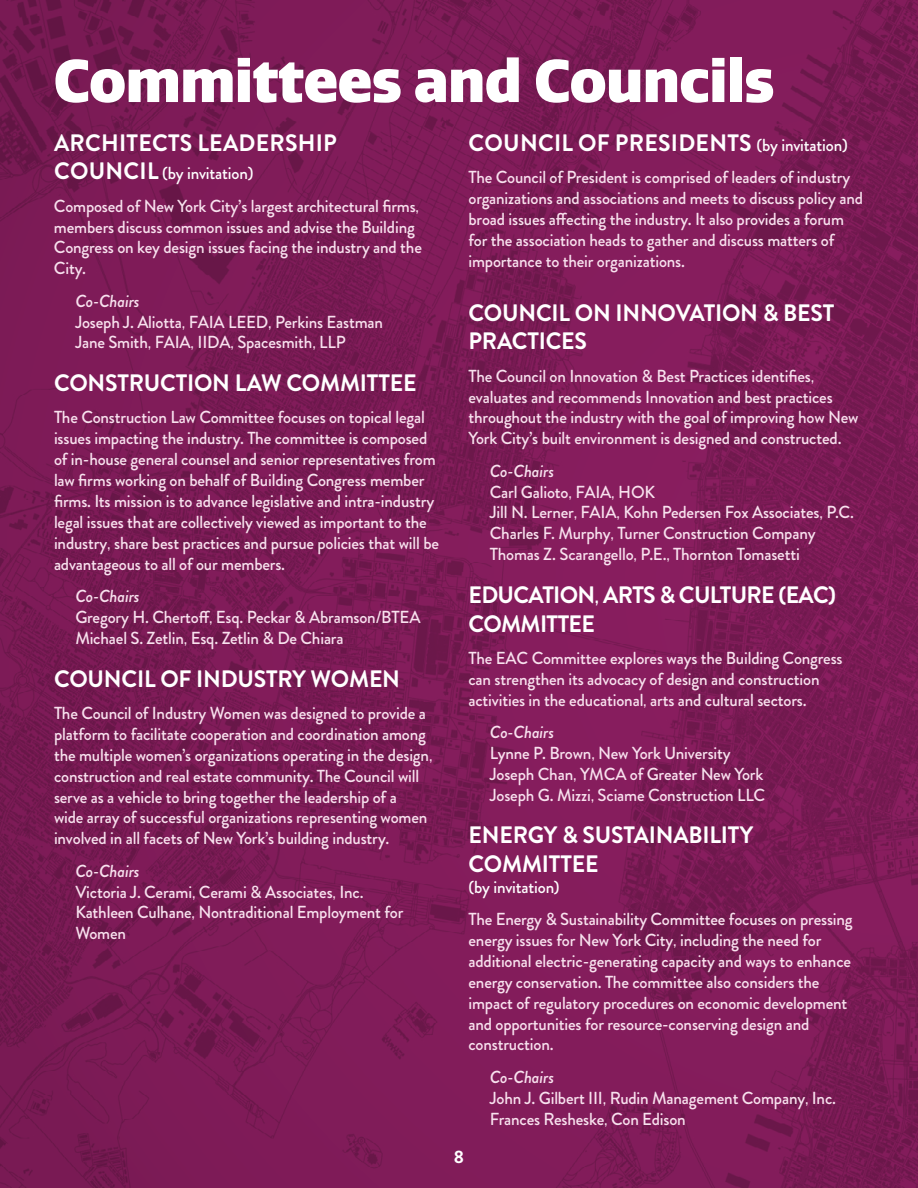
<style>
.page{position:relative;width:918px;height:1188px;background:#fff}
.page>*{position:absolute;margin:0;border:0;box-sizing:border-box;transform-origin:0 0}
.t1{font:900 58.5px "Quatro";color:#fff}
.t2{font:700 23.7px/28.5px "Brandon Grotesque";letter-spacing:-.01em;color:#fff}
.t3{font:700 23.7px "Brandon Grotesque";letter-spacing:.01em;color:#fff}
.t4{font:700 23.7px/28.5px "Brandon Grotesque";letter-spacing:-.03em;color:#fff}
.t5{font:700 18px "Brandon Grotesque";color:#fff}
.t6{font:500 17.4px/20.9px "Brandon Grotesque";letter-spacing:-.01em;color:#f8e1ee}
.t7{font:500 17.4px "Brandon Grotesque";letter-spacing:-.01em;color:#fff}
.s1{font-weight:700;font-size:23.7px;color:#fff}
.s2{color:#fff}
.s3{font-family:"Benton Sans Comp";font-weight:400}
.s4{font-style:italic}
.s5{font-weight:500;font-size:17.4px}
</style>
<div class="page">
<img style="left:0;top:0;width:918px;height:1188px">
<h1 class="t1" style="left:54px;top:46px;width:721px">Committees and Councils</h1>
<h2 class="t3" style="left:54px;top:126px;width:284px">ARCHITECTS LEADERSHIP</h2>
<p class="t6" style="left:54px;top:158px;width:367px;line-height:32.2px"><span class="s1">COUNCIL</span> <span class="s2">(by invitation)<br></span>Composed of New York City’s largest architectural firms<span class="s3">,</span></p>
<p class="t6" style="left:54px;top:216px;width:370px">members discuss common issues and advise the Building<br>Congress on key design issues facing the industry and the<br>City.</p>
<p class="t6" style="left:75px;top:291px;width:309px"><span class="s4">Co-Chairs<br></span>Joseph J. Aliotta<span class="s3">,</span> FAIA LEED<span class="s3">,</span> Perkins Eastman<br>Jane Smith<span class="s3">,</span> FAIA<span class="s3">,</span> IIDA<span class="s3">,</span> Spacesmith<span class="s3">,</span> LLP</p>
<h2 class="t2" style="left:54px;top:369px;width:364px">CONSTRUCTION LAW COMMITTEE</h2>
<p class="t6" style="left:54px;top:407px;width:387px">The Construction Law Committee focuses on topical legal issues impacting the industry. The committee is composed of in-house general counsel and senior representatives from law firms working on behalf of Building Congress member firms. Its mission is to advance legislative and intra-industry legal issues that are collectively viewed as important to the industry<span class="s3">,</span> share best practices and pursue policies that will be advantageous to all of our members.</p>
<p class="t6" style="left:75px;top:586px;width:347px"><span class="s4">Co-Chairs<br></span>Gregory H. Chertoff<span class="s3">,</span> Esq. Peckar &amp; Abramson/BTEA<br>Michael S. Zetlin<span class="s3">,</span> Esq. Zetlin &amp; De Chiara</p>
<h2 class="t2" style="left:54px;top:665px;width:348px">COUNCIL OF INDUSTRY WOMEN</h2>
<p class="t6" style="left:54px;top:703px;width:380px">The Council of Industry Women was designed to provide a platform to facilitate cooperation and coordination among the multiple women’s organizations operating in the design<span class="s3">, </span>construction and real estate community. The Council will serve as a vehicle to bring together the leadership of a<br>wide array of successful organizations representing women involved in all facets of New York’s building industry.</p>
<p class="t6" style="left:75px;top:861px;width:330px"><span class="s4">Co-Chairs<br></span>Victoria J. Cerami<span class="s3">,</span> Cerami &amp; Associates<span class="s3">,</span> Inc.<br>Kathleen Culhane<span class="s3">,</span> Nontraditional Employment for<br>Women</p>
<h2 class="t3" style="left:469px;top:126px;width:381px">COUNCIL OF PRESIDENTS <span class="s5">(by invitation)</span></h2>
<p class="t6" style="left:468px;top:167px;width:396px">The Council of President is comprised of leaders of industry organizations and associations and meets to discuss policy and broad issues affecting the industry. It also provides a forum for the association heads to gather and discuss matters of importance to their organizations.</p>
<h2 class="t2" style="left:468px;top:299px;width:367px">COUNCIL ON INNOVATION &amp; BEST<br>PRACTICES</h2>
<p class="t6" style="left:468px;top:366px;width:391px">The Council on Innovation &amp; Best Practices identifies<span class="s3">, </span>evaluates and recommends Innovation and best practices throughout the industry with the goal of improving how New York City’s built environment is designed and constructed.</p>
<p class="t6" style="left:490px;top:461px;width:366px"><span class="s4">Co-Chairs<br></span>Carl Galioto<span class="s3">,</span> FAIA<span class="s3">,</span> HOK<br>Jill N. Lerner<span class="s3">,</span> FAIA<span class="s3">,</span> Kohn Pedersen Fox Associates<span class="s3">,</span> P.C.<br>Charles F. Murphy<span class="s3">,</span> Turner Construction Company Thomas Z. Scarangello<span class="s3">,</span> P.E.<span class="s3">,</span> Thornton Tomasetti</p>
<h2 class="t4" style="left:468px;top:581px;width:369px">EDUCATION<span class="s3">,</span> ARTS &amp; CULTURE (EAC)<br>COMMITTEE</h2>
<p class="t6" style="left:468px;top:648px;width:376px">The EAC Committee explores ways the Building Congress can strengthen its advocacy of design and construction activities in the educational<span class="s3">,</span> arts and cultural sectors.</p>
<p class="t6" style="left:490px;top:722px;width:277px"><span class="s4">Co-Chairs<br></span>Lynne P. Brown<span class="s3">,</span> New York University<br>Joseph Chan<span class="s3">,</span> YMCA of Greater New York<br>Joseph G. Mizzi<span class="s3">,</span> Sciame Construction LLC</p>
<h2 class="t2" style="left:468px;top:821px;width:286px">ENERGY &amp; SUSTAINABILITY<br>COMMITTEE</h2>
<p class="t7" style="left:468px;top:875px;width:93px">(by invitation)</p>
<p class="t6" style="left:468px;top:909px;width:386px">The Energy &amp; Sustainability Committee focuses on pressing energy issues for New York City<span class="s3">,</span> including the need for additional electric-generating capacity and ways to enhance energy conservation. The committee also considers the impact of regulatory procedures on economic development and opportunities for resource-conserving design and construction.</p>
<p class="t6" style="left:490px;top:1067px;width:348px"><span class="s4">Co-Chairs<br></span>John J. Gilbert III<span class="s3">,</span> Rudin Management Company<span class="s3">,</span> Inc.<br>Frances Resheske<span class="s3">,</span> Con Edison</p>
<p class="t5" style="left:454px;top:1144px;width:12px">8</p>
</div>
